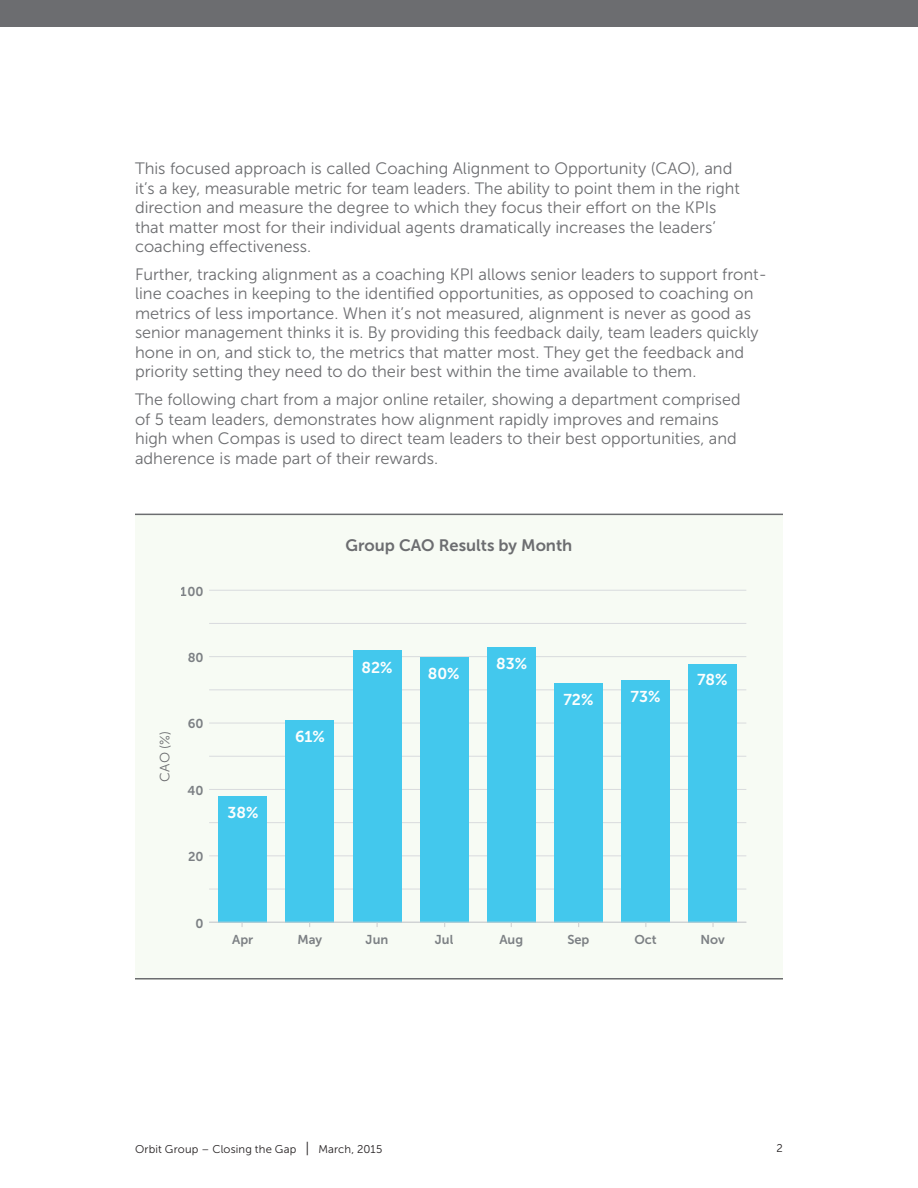
<style>
.page{position:relative;width:918px;height:1188px;background:#fff}
.page>*{position:absolute;margin:0;border:0;box-sizing:border-box;transform-origin:0 0}
.Body_Paragraph_-_1{font:16.5px/19.5px "Museo Sans 300";color:#6c6d70}
.t1{font:16.5px "Museo Sans 700";color:#6c6d70}
.t2{font:15.6px "Museo Sans 700";color:#fff}
.Body_Paragraph_-_1-2{font:13.5px "Museo Sans 300";color:#6c6d70}
.t3{font:12.9px "Museo Sans 700";color:#6e7277}
.t4{font:11.25px "Museo Sans 300";letter-spacing:.01em;color:#231f20}
.s1{font-size:14.25px}
</style>
<div class="page">
<div style="left:135px;top:514px;width:648px;height:466px;background:#f7fbf4"></div>
<hr style="left:135px;top:514px;width:648px;height:1px;background:#6c6d70">
<hr style="left:135px;top:978px;width:648px;height:2px;background:#6c6d70">
<div style="left:0;top:0;width:918px;height:27px;background:#6c6d70"></div>
<hr style="left:209px;top:889px;width:537px;height:1px;background:#d5d7db">
<hr style="left:209px;top:855px;width:537px;height:1px;background:#d5d7db">
<hr style="left:209px;top:822px;width:537px;height:1px;background:#d5d7db">
<hr style="left:209px;top:789px;width:537px;height:1px;background:#d5d7db">
<hr style="left:209px;top:756px;width:537px;height:1px;background:#d5d7db">
<hr style="left:209px;top:723px;width:537px;height:1px;background:#d5d7db">
<hr style="left:209px;top:689px;width:537px;height:1px;background:#d5d7db">
<hr style="left:209px;top:656px;width:537px;height:1px;background:#d5d7db">
<hr style="left:209px;top:623px;width:537px;height:1px;background:#d5d7db">
<hr style="left:209px;top:590px;width:537px;height:1px;background:#d5d7db">
<div style="left:219px;top:796px;width:48px;height:127px;background:#43c8ed"></div>
<div style="left:286px;top:720px;width:48px;height:203px;background:#43c8ed"></div>
<div style="left:353px;top:650px;width:48px;height:273px;background:#43c8ed"></div>
<div style="left:420px;top:657px;width:48px;height:266px;background:#43c8ed"></div>
<div style="left:487px;top:647px;width:48px;height:276px;background:#43c8ed"></div>
<div style="left:554px;top:683px;width:49px;height:240px;background:#43c8ed"></div>
<div style="left:621px;top:680px;width:49px;height:243px;background:#43c8ed"></div>
<div style="left:689px;top:664px;width:48px;height:259px;background:#43c8ed"></div>
<hr style="left:209px;top:922px;width:537px;height:1px;background:#c8cacd">
<p class="Body_Paragraph_-_1" style="left:135px;top:159px;width:606px">This focused approach is called Coaching Alignment to Opportunity (CAO), and it’s a key, measurable metric for team leaders. The ability to point them in the right direction and measure the degree to which they focus their effort on the KPIs that matter most for their individual agents dramatically increases the leaders’ coaching effectiveness.</p>
<p class="Body_Paragraph_-_1" style="left:135px;top:265px;width:633px">Further, tracking alignment as a coaching KPI allows senior leaders to support front&shy;line coaches in keeping to the identified opportunities, as opposed to coaching on metrics of less importance. When it’s not measured, alignment is never as good as senior management thinks it is. By providing this feedback daily, team leaders quickly hone in on, and stick to, the metrics that matter most. They get the feedback and priority setting they need to do their best within the time available to them.</p>
<p class="Body_Paragraph_-_1" style="left:135px;top:390px;width:607px">The following chart from a major online retailer, showing a department comprised of 5 team leaders, demonstrates how alignment rapidly improves and remains high when Compas is used to direct team leaders to their best opportunities, and adherence is made part of their rewards.</p>
<p class="t3" style="left:181px;top:584px;width:24px">100</p>
<p class="t3" style="left:188px;top:650px;width:17px">80</p>
<p class="Body_Paragraph_-_1-2" style="left:158px;top:782px;width:52px;rotate:-90deg">CAO (%)</p>
<p class="t3" style="left:188px;top:717px;width:17px">60</p>
<p class="t3" style="left:188px;top:783px;width:18px">40</p>
<p class="t3" style="left:188px;top:850px;width:17px">20</p>
<p class="t3" style="left:196px;top:916px;width:10px">0</p>
<p class="t1" style="left:346px;top:536px;width:228px">Group CAO Results by Month</p>
<p class="t2" style="left:227px;top:804px;width:32px">38%</p>
<p class="t2" style="left:295px;top:728px;width:31px">61%</p>
<p class="t2" style="left:361px;top:659px;width:33px">82%</p>
<p class="t2" style="left:428px;top:665px;width:33px">80%</p>
<p class="t2" style="left:496px;top:655px;width:32px">83%</p>
<p class="t2" style="left:563px;top:691px;width:32px">72%</p>
<p class="t2" style="left:631px;top:688px;width:31px">73%</p>
<p class="t2" style="left:697px;top:671px;width:32px">78%</p>
<p class="t3" style="left:232px;top:932px;width:23px">Apr</p>
<p class="t3" style="left:297px;top:932px;width:26px">May</p>
<p class="t3" style="left:366px;top:932px;width:24px">Jun</p>
<p class="t3" style="left:435px;top:932px;width:20px">Jul</p>
<p class="t3" style="left:499px;top:932px;width:25px">Aug</p>
<p class="t3" style="left:567px;top:932px;width:24px">Sep</p>
<p class="t3" style="left:634px;top:932px;width:24px">Oct</p>
<p class="t3" style="left:701px;top:932px;width:26px">Nov</p>
<p class="t4" style="left:135px;top:1143px;width:249px">Orbit Group – Closing the Gap <span class="s1">|</span> March, 2015</p>
<p class="t4" style="left:777px;top:1142px;width:8px">2</p>
</div>
